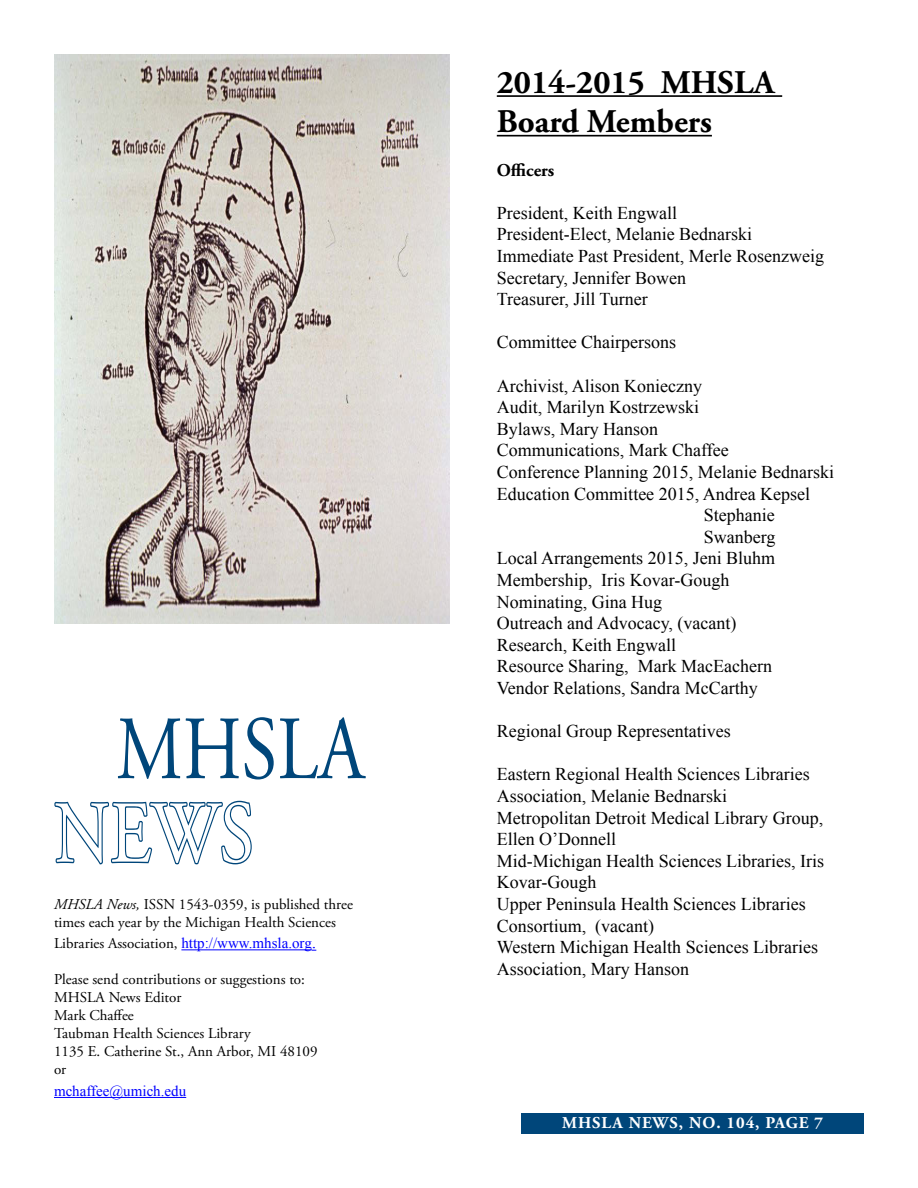
<style>
.page{position:relative;width:918px;height:1188px;background:#fff}
.page>*{position:absolute;margin:0;border:0;box-sizing:border-box;transform-origin:0 0}
.t1{font:90px "Adobe Garamond Pro";color:#00467a;scale:.81 1}
.t2{font:87.9px "Adobe Garamond Pro";color:#fff;scale:.81 1}
.t3{font:700 33px/39.6px "Adobe Garamond Pro";color:#000}
.t4{font:18px/21.6px "Times New Roman";color:#000}
.t5{font:700 18px "Adobe Garamond Pro";color:#000}
.t6{font:700 16.5px "Adobe Garamond Pro";letter-spacing:.06em;color:#fff}
.t7{font:15px/18px "Adobe Garamond Pro";color:#000}
.t8{font:15px "Times New Roman";color:#00f}
.s1{font-style:italic}
.s2{font-family:"Times New Roman";color:#00f}
.s3{font-family:"Times New Roman";font-size:18px;color:#00f}
</style>
<div class="page">
<hr style="left:497px;top:95px;width:285px;height:2px;background:#000">
<hr style="left:497px;top:135px;width:215px;height:1px;background:#000">
<svg style="left:55px;top:800px;width:197px;height:65px"></svg>
<hr style="left:181px;top:949px;width:131px;height:1px;background:#00f">
<hr style="left:54px;top:1097px;width:132px;height:1px;background:#00f">
<div style="left:521px;top:1113px;width:343px;height:21px;background:#00467a"></div>
<img style="left:54px;top:54px;width:396px;height:569px">
<p class="t1" style="left:116px;top:696px;width:308px">MHSLA</p>
<p class="t2" style="left:54px;top:781px;width:249px">NEWS</p>
<p class="t7" style="left:54px;top:895px;width:301px"><span class="s1">MHSLA News,</span> ISSN 1543-0359, is published three times each year by the Michigan Health Sciences</p>
<p class="t7" style="left:54px;top:935px;width:264px">Libraries Association, <span class="s2">http://www.mhsla.org</span><span class="s3">.</span></p>
<p class="t7" style="left:54px;top:971px;width:253px">Please send contributions or suggestions to:</p>
<p class="t7" style="left:54px;top:989px;width:129px">MHSLA News Editor</p>
<p class="t7" style="left:54px;top:1007px;width:81px">Mark Chaffee</p>
<p class="t7" style="left:54px;top:1025px;width:198px">Taubman Health Sciences Library</p>
<p class="t7" style="left:54px;top:1043px;width:265px">1135 E. Catherine St., Ann Arbor, MI 48109</p>
<p class="t7" style="left:54px;top:1061px;width:14px">or</p>
<p class="t8" style="left:54px;top:1081px;width:134px">mchaffee@umich.edu</p>
<p class="t3" style="left:497px;top:63px;width:279px">2014-2015 MHSLA<br>Board Members</p>
<p class="t5" style="left:497px;top:159px;width:59px">Officers</p>
<p class="t4" style="left:497px;top:202px;width:182px">President, Keith Engwall</p>
<p class="t4" style="left:497px;top:223px;width:329px">President-Elect, Melanie Bednarski<br>Immediate Past President, Merle Rosenzweig</p>
<p class="t4" style="left:497px;top:266px;width:191px">Secretary, Jennifer Bowen<br>Treasurer, Jill Turner</p>
<p class="t4" style="left:497px;top:331px;width:181px">Committee Chairpersons</p>
<p class="t4" style="left:497px;top:374px;width:339px">Archivist, Alison Konieczny<br>Audit, Marilyn Kostrzewski<br>Bylaws, Mary Hanson<br>Communications, Mark Chaffee<br>Conference Planning 2015, Melanie Bednarski<br>Education Committee 2015, Andrea Kepsel</p>
<p class="t4" style="left:704px;top:504px;width:73px">Stephanie<br>Swanberg</p>
<p class="t4" style="left:497px;top:547px;width:280px">Local Arrangements 2015, Jeni Bluhm</p>
<p class="t4" style="left:497px;top:569px;width:241px">Membership, Iris Kovar-Gough<br>Nominating, Gina Hug<br>Outreach and Advocacy, (vacant)</p>
<p class="t4" style="left:497px;top:634px;width:277px">Research, Keith Engwall<br>Resource Sharing, Mark MacEachern</p>
<p class="t4" style="left:497px;top:677px;width:262px">Vendor Relations, Sandra McCarthy</p>
<p class="t4" style="left:497px;top:720px;width:235px">Regional Group Representatives</p>
<p class="t4" style="left:497px;top:763px;width:329px">Eastern Regional Health Sciences Libraries Association, Melanie Bednarski Metropolitan Detroit Medical Library Group, Ellen O’Donnell<br>Mid-Michigan Health Sciences Libraries, Iris Kovar-Gough<br>Upper Peninsula Health Sciences Libraries Consortium, (vacant)<br>Western Michigan Health Sciences Libraries Association, Mary Hanson</p>
<p class="t6" style="left:562px;top:1113px;width:263px">MHSLA NEWS, NO. 104, PAGE 7</p>
</div>
